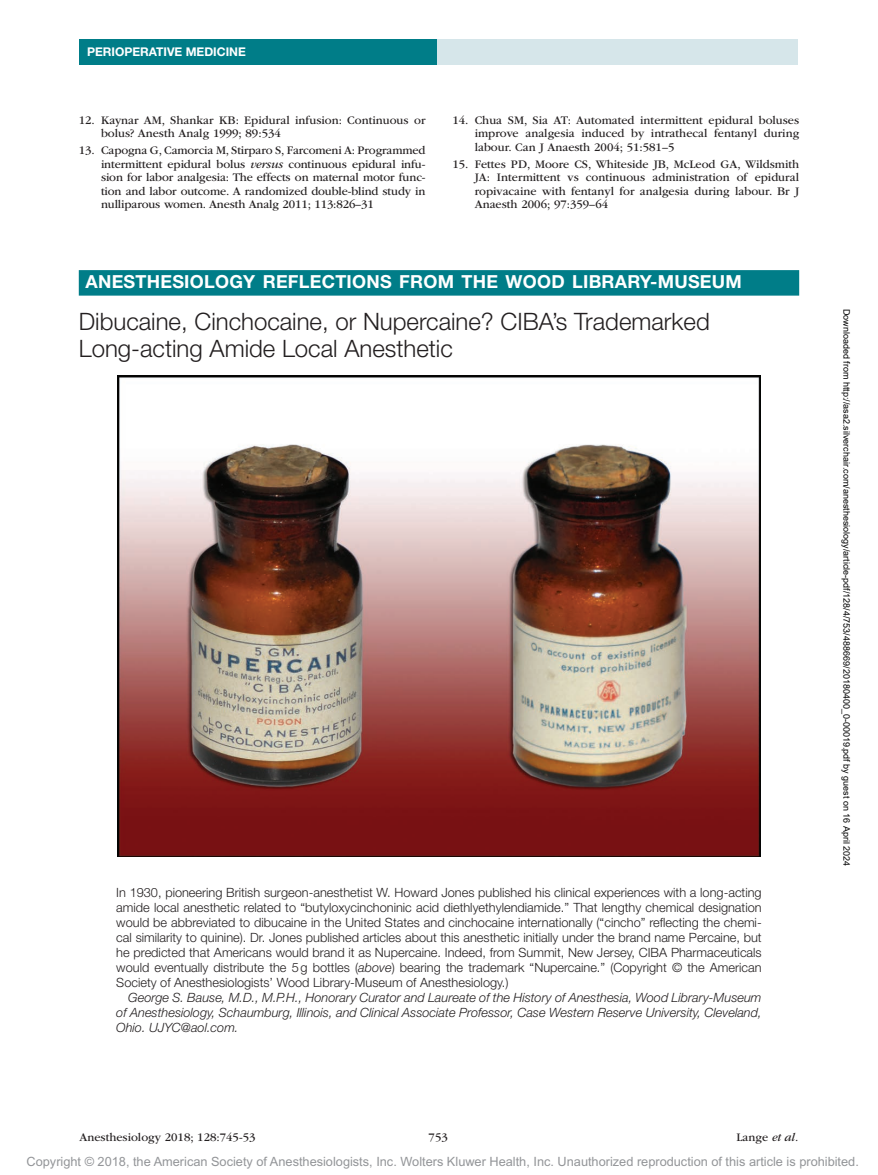
<style>
.page{position:relative;width:878px;height:1175px;background:#fff}
.page>*{position:absolute;margin:0;border:0;box-sizing:border-box;transform-origin:0 0}
.t1{font:300 24px/27px "Helvetica Neue";color:#231f20}
.t2{font:700 18px "Helvetica Neue LT Std";letter-spacing:.015em;color:#fff}
.t3{font:300 12.75px/15px "Helvetica Neue";color:#231f20;text-align:justify}
.t4{font:italic 300 12.75px/15px "Helvetica Neue";color:#231f20;text-align:justify}
.t5{font:12.75px "Arial MT Std";color:#939598}
.t6{font:12px/13.5px "ITC Garamond Std";color:#231f20;text-align:justify}
.t7{font:700 12px "Helvetica Neue LT Std";color:#fff}
.t8{font:9px "Arial";color:#000}
.s1{font-style:italic}
</style>
<div class="page">
<div style="left:432px;top:39px;width:365px;height:26px;background:#d6e6ea"></div>
<div style="left:79px;top:39px;width:357px;height:25px;background:#007d88"></div>
<img style="left:118px;top:375px;width:642px;height:482px">
<div style="left:79px;top:270px;width:720px;height:26px;background:#007d88"></div>
<p class="t7" style="left:87px;top:44px;width:160px">PERIOPERATIVE MEDICINE</p>
<p class="t6" style="left:101px;top:114px;width:326px;text-indent:-22px">12. Kaynar AM, Shankar KB: Epidural infusion: Continuous or bolus? Anesth Analg 1999; 89:534</p>
<p class="t6" style="left:101px;top:144px;width:326px;text-indent:-22px">13. Capogna G, Camorcia M, Stirparo S, Farcomeni A: Programmed intermittent epidural bolus <span class="s1">versus</span> continuous epidural infu&shy;sion for labor analgesia: The effects on maternal motor func&shy;tion and labor outcome. A randomized double-blind study in nulliparous women. Anesth Analg 2011; 113:826–31</p>
<p class="t6" style="left:474px;top:114px;width:326px;text-indent:-22px">14. Chua SM, Sia AT: Automated intermittent epidural boluses improve analgesia induced by intrathecal fentanyl during labour. Can J Anaesth 2004; 51:581–5</p>
<p class="t6" style="left:474px;top:157px;width:326px;text-indent:-22px">15. Fettes PD, Moore CS, Whiteside JB, McLeod GA, Wildsmith JA: Intermittent vs continuous administration of epidural ropivacaine with fentanyl for analgesia during labour. Br J Anaesth 2006; 97:359–64</p>
<h2 class="t2" style="left:86px;top:270px;width:14px">ANE</h2>
<h2 class="t2" style="left:124px;top:270px;width:199px">STHESIOLOGY REFLECTION</h2>
<h2 class="t2" style="left:380px;top:270px;width:158px">S FROM THE WOOD</h2>
<h2 class="t2" style="left:572px;top:270px;width:43px">LIBRAR</h2>
<h2 class="t2" style="left:640px;top:270px;width:103px">Y-MUSEUM</h2>
<h1 class="t1" style="left:79px;top:307px;width:632px">Dibucaine, Cinchocaine, or Nupercaine? CIBA’s Trademarked<br>Long-acting Amide Local Anesthetic</h1>
<p class="t3" style="left:116px;top:884px;width:647px">In 1930, pioneering British surgeon-anesthetist W. Howard Jones published his clinical experiences with a long-acting amide local anesthetic related to “butyloxycinchoninic acid diethlyethylendiamide.” That lengthy chemical designation would be abbreviated to dibucaine in the United States and cinchocaine internationally (“cincho” reflecting the chemi&shy;cal similarity to quinine). Dr. Jones published articles about this anesthetic initially under the brand name Percaine, but he predicted that Americans would brand it as Nupercaine. Indeed, from Summit, New Jersey, CIBA Pharmaceuticals would eventually distribute the 5g bottles (<span class="s1">above</span>) bearing the trademark “Nupercaine.” (Copyright © the American Society of Anesthesiologists’ Wood Library-Museum of Anesthesiology.)</p>
<p class="t4" style="left:116px;top:989px;width:647px;text-indent:12px">George S. Bause, M.D., M.P.H., Honorary Curator and Laureate of the History of Anesthesia, Wood Library-Museum of Anesthesiology, Schaumburg, Illinois, and Clinical Associate Professor, Case Western Reserve University, Cleveland, Ohio. UJYC@aol.com.</p>
<p class="t6" style="left:80px;top:1130px;width:177px">Anesthesiology 2018; 128:745-53</p>
<p class="t6" style="left:428px;top:1130px;width:21px">753</p>
<p class="t6" style="left:736px;top:1130px;width:63px">Lange <span class="s1">et al.</span></p>
<p class="t8" style="left:850px;top:309px;width:559px;rotate:90deg">Downloaded from http://asa2.silverchair.com/anesthesiology/article-pdf/128/4/753/488669/20180400_0-00019.pdf by guest on 16 April 2024</p>
<p class="t5" style="left:27px;top:1154px;width:833px">Copyright © 2018, the American Society of Anesthesiologists, Inc. Wolters Kluwer Health, Inc. Unauthorized reproduction of this article is prohibited.</p>
</div>
